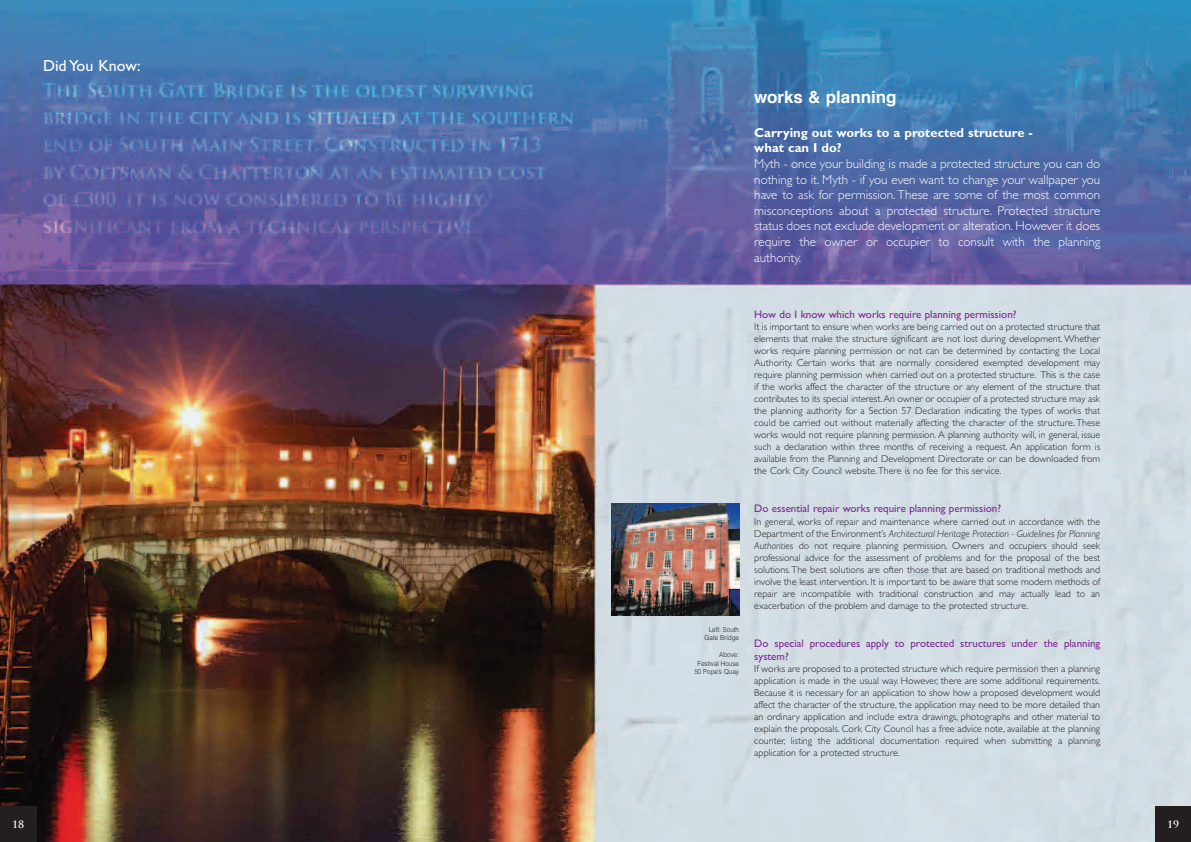
<style>
.page{position:relative;width:1191px;height:842px;background:#fff}
.page>*{position:absolute;margin:0;border:0;box-sizing:border-box;transform-origin:0 0}
.t1{font:700 17px "Helvetica";color:#fff}
.t2{font:16px "Gill Sans";color:#fff}
.t3{font:300 13px/15.6px "Gill Sans";color:#fff;text-align:justify}
.t4{font:700 13px/15.6px "Gill Sans";color:#fff}
.t5{font:11px/13.2px "Gill Sans";color:#7b2991}
.t6{font:300 10px/12px "Gill Sans";color:#231f20;text-align:justify}
.t7{font:700 10px "Trajan Pro";color:#fff}
.t8{font:300 7px/8.4px "Helvetica";color:#231f20;text-align:center;scale:.9 1}
.s1{font-style:italic}
</style>
<div class="page">
<img style="left:0;top:0;width:1191px;height:842px">
<div style="left:1155px;top:806px;width:36px;height:36px;background:#231f20"></div>
<div style="left:0;top:806px;width:36px;height:36px;background:#231f20"></div>
<img style="left:612px;top:503px;width:127px;height:112px">
<h2 class="t2" style="left:43px;top:60px;width:99px">Did You Know:</h2>
<h1 class="t1" style="left:754px;top:90px;width:144px">works &amp; planning</h1>
<h3 class="t4" style="left:754px;top:126px;width:280px">Carrying out works to a protected structure - what can I do?</h3>
<p class="t3" style="left:754px;top:157px;width:347px">Myth - once your building is made a protected structure you can do nothing to it. Myth - if you even want to change your wallpaper you have to ask for permission. These are some of the most common misconceptions about a protected structure. Protected structure status does not exclude development or alteration. However it does require the owner or occupier to consult with the planning authority.</p>
<p class="t8" style="left:704px;top:626px;width:40px">Left: South<br>Gate Bridge</p>
<p class="t8" style="left:694px;top:651px;width:51px;text-align:right">Above:<br>Festival House<br>50 Pope’s Quay</p>
<p class="t5" style="left:754px;top:309px;width:264px">How do I know which works require planning permission?</p>
<p class="t6" style="left:754px;top:322px;width:347px">It is important to ensure when works are being carried out on a protected structure that elements that make the structure significant are not lost during development. Whether works require planning permission or not can be determined by contacting the Local Authority. Certain works that are normally considered exempted development may require planning permission when carried out on a protected structure. This is the case if the works affect the character of the structure or any element of the structure that contributes to its special interest.An owner or occupier of a protected structure may ask the planning authority for a Section 57 Declaration indicating the types of works that could be carried out without materially affecting the character of the structure. These works would not require planning permission. A planning authority will, in general, issue such a declaration within three months of receiving a request. An application form is available from the Planning and Development Directorate or can be downloaded from the Cork City Council website.There is no fee for this service.</p>
<p class="t5" style="left:754px;top:503px;width:248px">Do essential repair works require planning permission?</p>
<p class="t6" style="left:754px;top:516px;width:347px">In general, works of repair and maintenance where carried out in accordance with the Department of the Environment’s <span class="s1">Architectural Heritage Protection - Guidelines for Planning Authorities</span> do not require planning permission. Owners and occupiers should seek professional advice for the assessment of problems and for the proposal of the best solutions.The best solutions are often those that are based on traditional methods and involve the least intervention. It is important to be aware that some modern methods of repair are incompatible with traditional construction and may actually lead to an exacerbation of the problem and damage to the protected structure.</p>
<p class="t5" style="left:754px;top:638px;width:347px">Do special procedures apply to protected structures under the planning system?</p>
<p class="t6" style="left:754px;top:664px;width:347px">If works are proposed to a protected structure which require permission then a planning application is made in the usual way. However, there are some additional requirements.<br>Because it is necessary for an application to show how a proposed development would affect the character of the structure, the application may need to be more detailed than an ordinary application and include extra drawings, photographs and other material to explain the proposals. Cork City Council has a free advice note, available at the planning counter, listing the additional documentation required when submitting a planning application for a protected structure.</p>
<p class="t7" style="left:12px;top:818px;width:13px">18</p>
<p class="t7" style="left:1167px;top:818px;width:13px">19</p>
</div>
